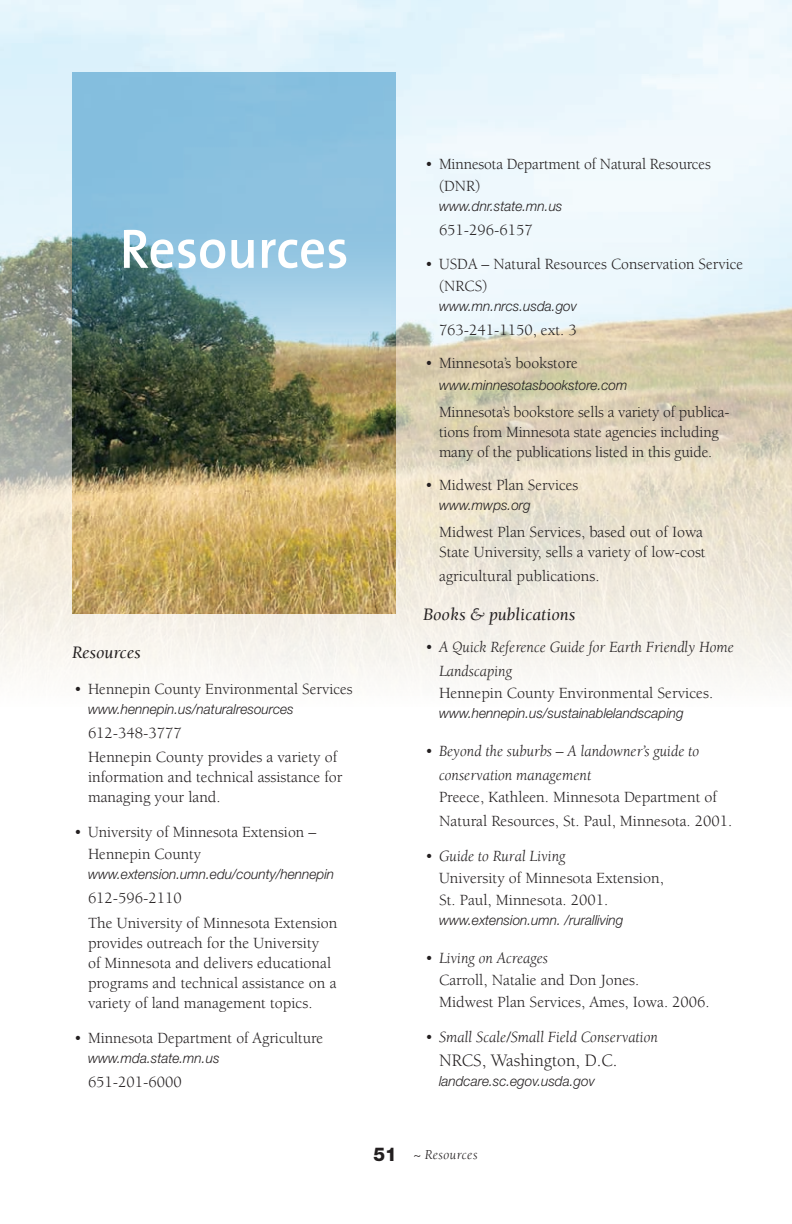
<style>
.page{position:relative;width:792px;height:1224px;background:#fff}
.page>*{position:absolute;margin:0;border:0;box-sizing:border-box;transform-origin:0 0}
.Box__Header{font:600 56px "The Sans";color:#fff;scale:.95 1}
.Body_Subhead__Berkle{font:italic 18px "Berkeley";color:#231f20}
.Bullet__9_12_pre_Bod{font:18px "Berkeley";color:#231f20}
.Body__bullet__inset{font:16px/20px "Berkeley";color:#231f20}
.Bullet__9_12_pre_Bod-2{font:16px/22px "Berkeley";color:#231f20}
.Bullet__9_12_pre_Bod-3{font:italic 16px/24px "Berkeley";color:#231f20}
.Body__bullet__inset-2{font:italic 300 14px "Helvetica Neue";color:#231f20}
.Bullet__9_12_pre_Bod-4{font:italic 300 14px "Helvetica Neue";color:#231f20}
.t1{font:italic 14px "Berkeley";letter-spacing:.03em;color:#231f20}
.s1{font-family:"Helvetica Neue";font-weight:800;font-style:normal;font-size:19px}
</style>
<div class="page">
<img style="left:0;top:0;width:792px;height:681px">
<img style="left:72px;top:429px;width:324px;height:184px">
<img style="left:72px;top:72px;width:324px;height:357px">
<p class="Box__Header" style="left:120px;top:202px;width:242px">Resources</p>
<p class="Body_Subhead__Berkle" style="left:72px;top:643px;width:70px">Resources</p>
<p class="Bullet__9_12_pre_Bod-2" style="left:74px;top:678px;width:280px">• Hennepin County Environmental Services</p>
<p class="Body__bullet__inset-2" style="left:88px;top:700px;width:207px">www.hennepin.us/naturalresources</p>
<p class="Body__bullet__inset" style="left:88px;top:723px;width:95px">612-348-3777</p>
<p class="Body__bullet__inset" style="left:88px;top:747px;width:256px">Hennepin County provides a variety of information and technical assistance for managing your land.</p>
<p class="Bullet__9_12_pre_Bod-2" style="left:88px;top:822px;width:230px;text-indent:-14px">• University of Minnesota Extension –<br>Hennepin County</p>
<p class="Body__bullet__inset-2" style="left:88px;top:866px;width:248px">www.extension.umn.edu/county/hennepin</p>
<p class="Body__bullet__inset" style="left:88px;top:889px;width:95px">612-596-2110</p>
<p class="Body__bullet__inset" style="left:88px;top:913px;width:251px">The University of Minnesota Extension provides outreach for the University<br>of Minnesota and delivers educational programs and technical assistance on a variety of land management topics.</p>
<p class="Bullet__9_12_pre_Bod-2" style="left:74px;top:1028px;width:251px">• Minnesota Department of Agriculture</p>
<p class="Body__bullet__inset-2" style="left:88px;top:1050px;width:133px">www.mda.state.mn.us</p>
<p class="Body__bullet__inset" style="left:88px;top:1073px;width:95px">651-201-6000</p>
<p class="Bullet__9_12_pre_Bod-2" style="left:439px;top:154px;width:273px;text-indent:-14px">• Minnesota Department of Natural Resources (DNR)</p>
<p class="Body__bullet__inset-2" style="left:439px;top:198px;width:125px">www.dnr.state.mn.us</p>
<p class="Body__bullet__inset" style="left:439px;top:221px;width:95px">651-296-6157</p>
<p class="Bullet__9_12_pre_Bod-2" style="left:439px;top:253px;width:306px;text-indent:-14px">• USDA – Natural Resources Conservation Service (NRCS)</p>
<p class="Body__bullet__inset-2" style="left:439px;top:298px;width:140px">www.mn.nrcs.usda.gov</p>
<p class="Body__bullet__inset" style="left:439px;top:320px;width:139px">763-241-1150, ext. 3</p>
<p class="Bullet__9_12_pre_Bod-2" style="left:425px;top:353px;width:154px">• Minnesota’s bookstore</p>
<p class="Body__bullet__inset-2" style="left:439px;top:377px;width:190px">www.minnesotasbookstore.com</p>
<p class="Body__bullet__inset" style="left:439px;top:402px;width:292px">Minnesota’s bookstore sells a variety of publica&shy;tions from Minnesota state agencies including many of the publications listed in this guide.</p>
<p class="Bullet__9_12_pre_Bod-2" style="left:425px;top:475px;width:155px">• Midwest Plan Services</p>
<p class="Body__bullet__inset-2" style="left:439px;top:497px;width:93px">www.mwps.org</p>
<p class="Body__bullet__inset" style="left:439px;top:522px;width:268px">Midwest Plan Services, based out of Iowa<br>State University, sells a variety of low-cost</p>
<p class="Body__bullet__inset" style="left:439px;top:566px;width:162px">agricultural publications.</p>
<p class="Body_Subhead__Berkle" style="left:423px;top:605px;width:154px">Books &amp; publications</p>
<p class="Bullet__9_12_pre_Bod-3" style="left:439px;top:636px;width:296px;text-indent:-14px">• A Quick Reference Guide for Earth Friendly Home<br>Landscaping</p>
<p class="Body__bullet__inset" style="left:439px;top:684px;width:276px">Hennepin County Environmental Services.</p>
<p class="Body__bullet__inset-2" style="left:439px;top:705px;width:246px">www.hennepin.us/sustainablelandscaping</p>
<p class="Bullet__9_12_pre_Bod-3" style="left:439px;top:739px;width:262px;text-indent:-14px">• Beyond the suburbs – A landowner’s guide to conservation management</p>
<p class="Body__bullet__inset" style="left:439px;top:785px;width:295px;line-height:24px">Preece, Kathleen. Minnesota Department of<br>Natural Resources, St. Paul, Minnesota. 2001.</p>
<p class="Bullet__9_12_pre_Bod-3" style="left:425px;top:845px;width:142px">• Guide to Rural Living</p>
<p class="Body__bullet__inset" style="left:439px;top:868px;width:226px;line-height:22px">University of Minnesota Extension,<br>St. Paul, Minnesota. 2001.</p>
<p class="Body__bullet__inset-2" style="left:439px;top:912px;width:186px">www.extension.umn. /ruralliving</p>
<p class="Bullet__9_12_pre_Bod-3" style="left:425px;top:946px;width:125px">• Living on Acreages</p>
<p class="Body__bullet__inset" style="left:439px;top:969px;width:272px;line-height:22px">Carroll, Natalie and Don Jones.<br>Midwest Plan Services, Ames, Iowa. 2006.</p>
<p class="Bullet__9_12_pre_Bod-3" style="left:425px;top:1026px;width:234px">• Small Scale/Small Field Conservation</p>
<p class="Bullet__9_12_pre_Bod" style="left:439px;top:1051px;width:180px">NRCS, Washington, D.C.</p>
<p class="Bullet__9_12_pre_Bod-4" style="left:439px;top:1073px;width:157px">landcare.sc.egov.usda.gov</p>
<p class="t1" style="left:373px;top:1148px;width:106px"><span class="s1">51</span> ~ Resources</p>
</div>
